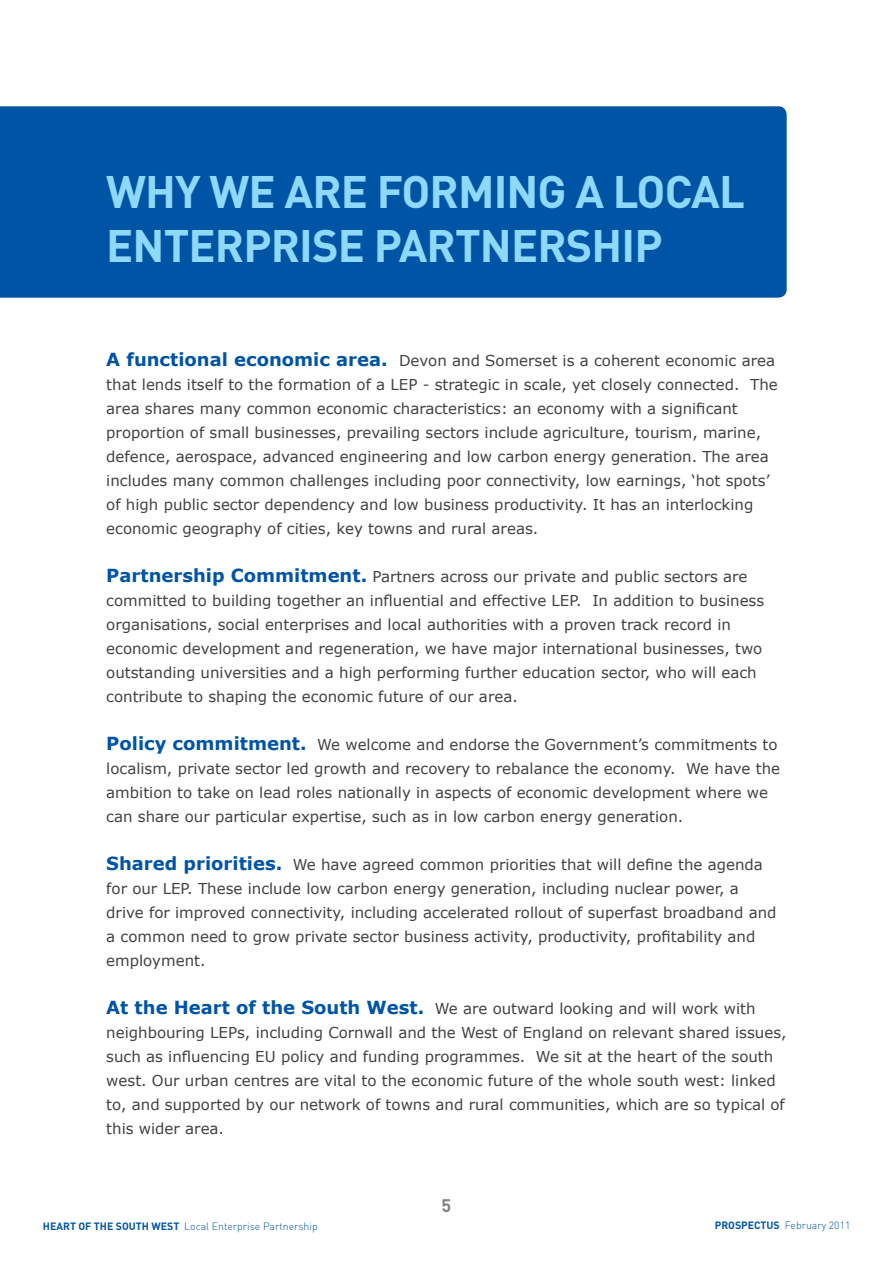
<style>
.page{position:relative;width:893px;height:1263px;background:#fff}
.page>*{position:absolute;margin:0;border:0;box-sizing:border-box;transform-origin:0 0}
.t1{font:700 45px/54px "DIN";letter-spacing:-.02em;color:#8ed8f8}
.t2{font:700 18px "DIN";color:#808285}
.t3{font:15px/24px "Verdana";color:#414142}
.t4{font:300 10.5px "DIN";color:#0054a6}
.s1{font-weight:700;font-size:18px;color:#0054a6}
.s2{font-weight:700}
</style>
<div class="page">
<div style="left:0;top:106px;width:787px;height:192px;background:#0054a6"></div>
<h1 class="t1" style="left:106px;top:163px;width:635px">WHY WE ARE FORMING A LOCAL<br>ENTERPRISE PARTNERSH IP</h1>
<p class="t3" style="left:106px;top:349px;width:673px"><span class="s1">A functional economic area.</span> Devon and Somerset is a coherent economic area that lends itself to the formation of a LEP - strategic in scale, yet closely connected. The area shares many common economic characteristics: an economy with a significant proportion of small businesses, prevailing sectors include agriculture, tourism, marine, defence, aerospace, advanced engineering and low carbon energy generation. The area includes many common challenges including poor connectivity, low earnings, ‘hot spots’ of high public sector dependency and low business productivity. It has an interlocking economic geography of cities, key towns and rural areas.</p>
<p class="t3" style="left:106px;top:565px;width:659px"><span class="s1">Partnership Commitment.</span> Partners across our private and public sectors are committed to building together an influential and effective LEP. In addition to business organisations, social enterprises and local authorities with a proven track record in economic development and regeneration, we have major international businesses, two outstanding universities and a high performing further education sector, who will each contribute to shaping the economic future of our area.</p>
<p class="t3" style="left:106px;top:733px;width:675px"><span class="s1">Policy commitment.</span> We welcome and endorse the Government’s commitments to localism, private sector led growth and recovery to rebalance the economy. We have the ambition to take on lead roles nationally in aspects of economic development where we can share our particular expertise, such as in low carbon energy generation.</p>
<p class="t3" style="left:106px;top:853px;width:672px"><span class="s1">Shared priorities.</span> We have agreed common priorities that will define the agenda for our LEP. These include low carbon energy generation, including nuclear power, a drive for improved connectivity, including accelerated rollout of superfast broadband and a common need to grow private sector business activity, productivity, profitability and employment.</p>
<p class="t3" style="left:106px;top:997px;width:682px"><span class="s1">At the Heart of the South West.</span> We are outward looking and will work with neighbouring LEPs, including Cornwall and the West of England on relevant shared issues, such as influencing EU policy and funding programmes. We sit at the heart of the south west. Our urban centres are vital to the economic future of the whole south west: linked to, and supported by our network of towns and rural communities, which are so typical of this wider area.</p>
<p class="t2" style="left:442px;top:1193px;width:11px">5</p>
<p class="t4" style="left:43px;top:1219px;width:276px"><span class="s2">HEART OF TH E SOUTH WEST</span> Local Enterprise Partnership</p>
<p class="t4" style="left:715px;top:1219px;width:137px"><span class="s2">PROSPECTUS</span> February 2011</p>
</div>
